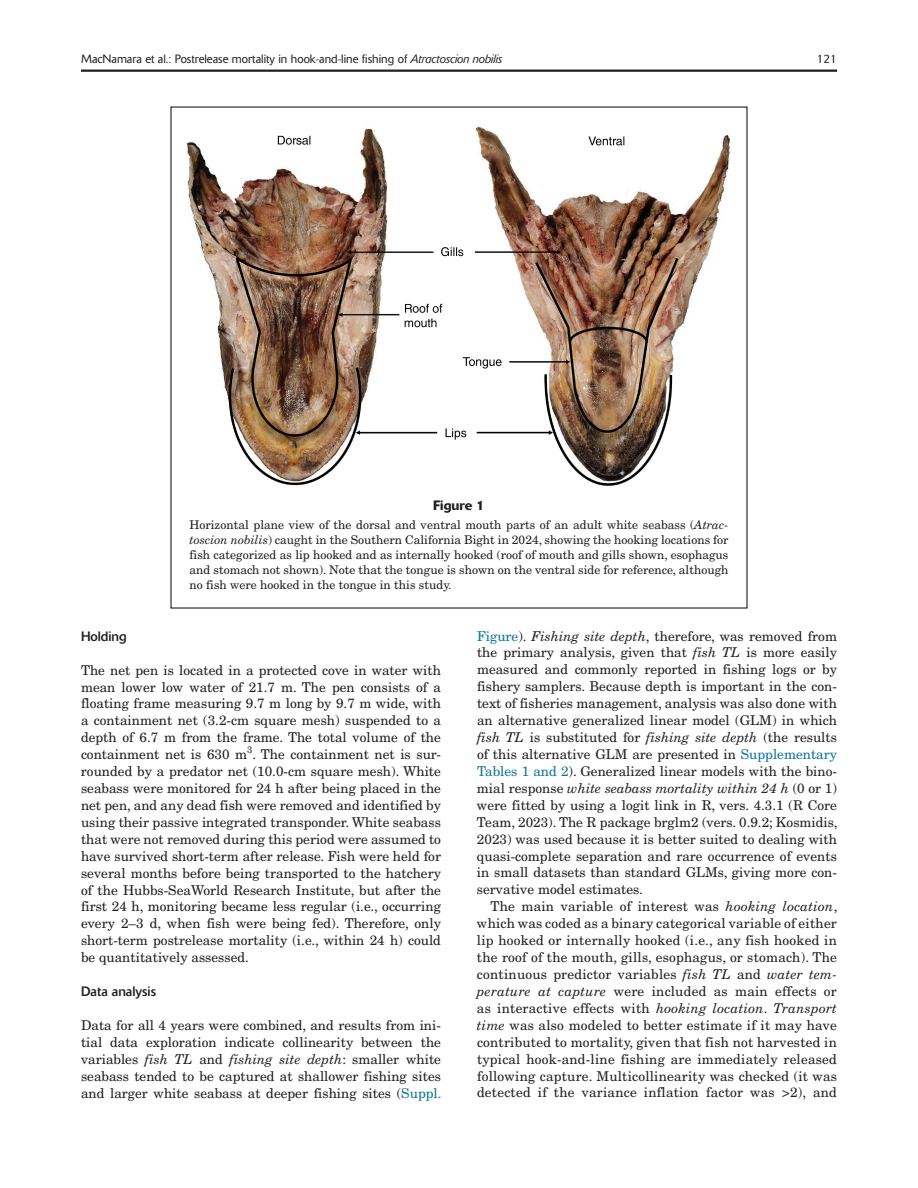
<style>
.page{position:relative;width:918px;height:1188px;background:#fff}
.page>*{position:absolute;margin:0;border:0;box-sizing:border-box;transform-origin:0 0}
.TXF{font:13.5px/17px "New Century Schlbk";color:#231f20;text-align:justify}
.TX{font:13.5px/17px "New Century Schlbk";letter-spacing:.015em;color:#231f20;text-align:justify}
.H2{font:13.5px "Delta";color:#231f20}
.FN{font:500 13.5px "Delta";color:#231f20}
.FC{font:12px/15px "New Century Schlbk";color:#231f20;text-align:justify}
.t1{font:300 12px "Delta";color:#231f20}
.s1{font-style:italic}
.s2{color:#0f7598}
</style>
<div class="page">
<hr style="left:81px;top:70px;width:756px;height:2px;background:#231f20">
<img style="left:186px;top:126px;width:544px;height:360px">
<p class="t1" style="left:81px;top:51px;width:423px">MacNamara et al.: Postrelease mortality in hook-and-line fishing of <span class="s1">Atractoscion nobilis</span></p>
<p class="t1" style="left:817px;top:51px;width:22px">121</p>
<p class="FN" style="left:433px;top:497px;width:53px">Figure 1</p>
<p class="FC" style="left:190px;top:518px;width:540px">Horizontal plane view of the dorsal and ventral mouth parts of an adult white seabass (<span class="s1">Atrac&shy;toscion nobilis</span>) caught in the Southern California Bight in 2024, showing the hooking locations for fish categorized as lip hooked and as internally hooked (roof of mouth and gills shown, esophagus and stomach not shown). Note that the tongue is shown on the ventral side for reference, although no fish were hooked in the tongue in this study.</p>
<h3 class="H2" style="left:81px;top:628px;width:47px">Holding</h3>
<p class="TXF" style="left:81px;top:661px;width:362px">The net pen is located in a protected cove in water with mean lower low water of 21.7 m. The pen consists of a floating frame measuring 9.7 m long by 9.7 m wide, with a containment net (3.2-cm square mesh) suspended to a depth of 6.7 m from the frame. The total volume of the containment net is 630 m<sup>3</sup>. The containment net is sur&shy;rounded by a predator net (10.0-cm square mesh). White seabass were monitored for 24 h after being placed in the net pen, and any dead fish were removed and identified by using their passive integrated transponder. White seabass that were not removed during this period were assumed to have survived short-term after release. Fish were held for several months before being transported to the hatchery of the Hubbs-SeaWorld Research Institute, but after the first 24 h, monitoring became less regular (i.e., occurring every 2–3 d, when fish were being fed). Therefore, only short-term postrelease mortality (i.e., within 24 h) could be quantitatively assessed.</p>
<h3 class="H2" style="left:81px;top:983px;width:77px">Data analysis</h3>
<p class="TXF" style="left:81px;top:1017px;width:362px">Data for all 4 years were combined, and results from ini&shy;tial data exploration indicate collinearity between the variables <span class="s1">fish TL</span> and <span class="s1">fishing site depth</span>: smaller white seabass tended to be captured at shallower fishing sites and larger white seabass at deeper fishing sites (<span class="s2">Suppl.</span></p>
<p class="TXF" style="left:477px;top:627px;width:362px"><span class="s2">Figure</span>). <span class="s1">Fishing site depth</span>, therefore, was removed from the primary analysis, given that <span class="s1">fish TL</span> is more easily measured and commonly reported in fishing logs or by fishery samplers. Because depth is important in the con&shy;text of fisheries management, analysis was also done with an alternative generalized linear model (GLM) in which <span class="s1">fish TL</span> is substituted for <span class="s1">fishing site depth</span> (the results of this alternative GLM are presented in <span class="s2">Supplementary Tables 1 and 2</span>). Generalized linear models with the bino&shy;mial response <span class="s1">white seabass mortality within 24 h</span> (0 or 1) were fitted by using a logit link in R, vers. 4.3.1 (R Core Team, 2023). The R package brglm2 (vers. 0.9.2; Kosmidis, 2023) was used because it is better suited to dealing with quasi-complete separation and rare occurrence of events in small datasets than standard GLMs, giving more con&shy;servative model estimates.</p>
<p class="TX" style="left:477px;top:898px;width:362px;text-indent:14px">The main variable of interest was <span class="s1">hooking location</span>, which was coded as a binary categorical variable of either lip hooked or internally hooked (i.e., any fish hooked in the roof of the mouth, gills, esophagus, or stomach). The continuous predictor variables <span class="s1">fish TL</span> and <span class="s1">water tem&shy;perature at capture</span> were included as main effects or as interactive effects with <span class="s1">hooking location</span>. <span class="s1">Transport time</span> was also modeled to better estimate if it may have contributed to mortality, given that fish not harvested in typical hook-and-line fishing are immediately released following capture. Multicollinearity was checked (it was detected if the variance inflation factor was &gt;2), and</p>
</div>
